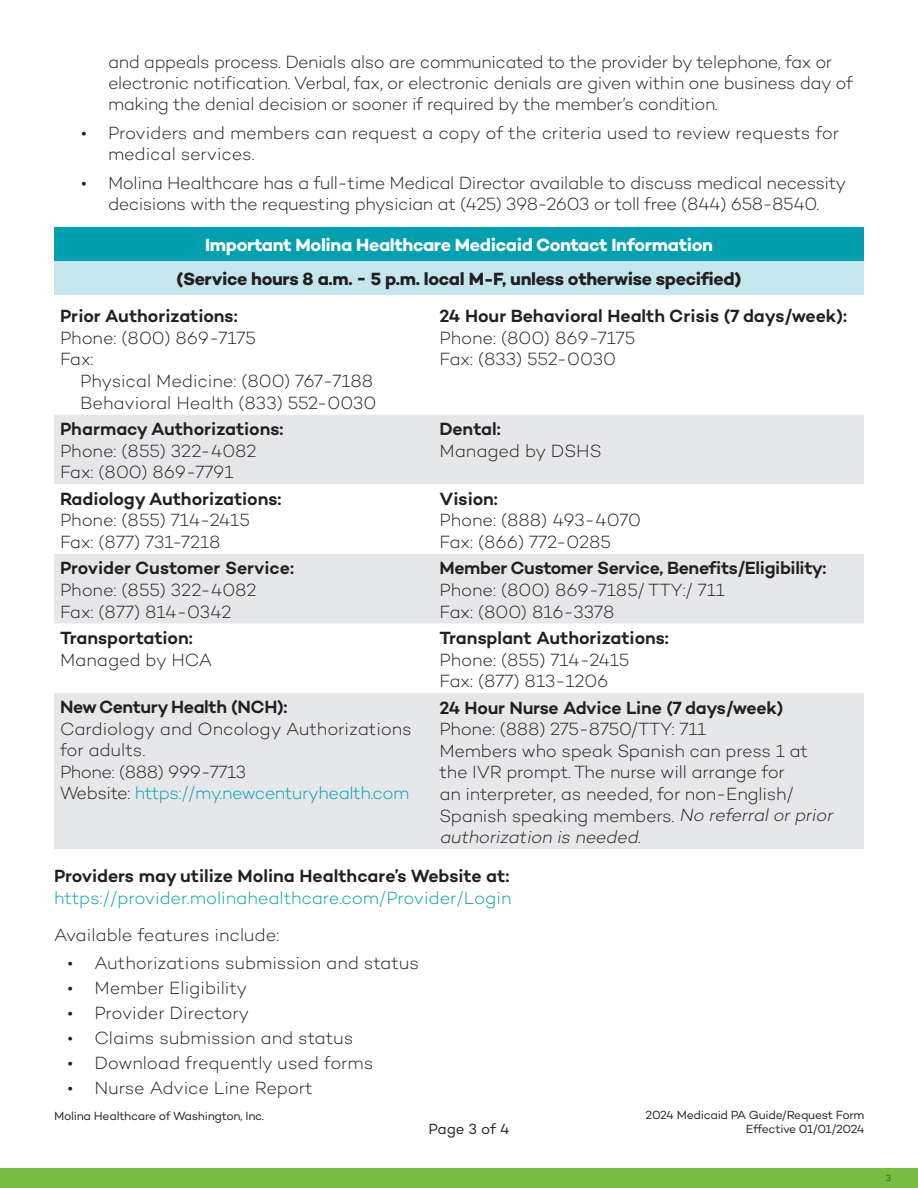
<style>
.page{position:relative;width:918px;height:1188px;background:#fff}
.page>*{position:absolute;margin:0;border:0;box-sizing:border-box;transform-origin:0 0}
.t1{font:300 18px/21.6px "Campton";letter-spacing:-.015em;color:#231f20}
.t2{font:600 18px "Campton";letter-spacing:-.01em;color:#231f20}
.t3{font:300 18px "Campton";letter-spacing:-.015em;color:#00a0b0}
.t4{font:700 18px "Campton";letter-spacing:-.02em;color:#231f20}
.t5{font:700 18px "Campton";letter-spacing:-.02em;color:#fff}
.t6{font:15px "Campton";letter-spacing:-.015em;color:#231f20}
.t7{font:12px/14.4px "Campton";letter-spacing:-.025em;color:#231f20;text-align:right}
.t8{font:300 9px "Campton";color:#231f20}
.s1{color:#231f20}
.s2{font-style:italic}
</style>
<div class="page">
<div style="left:0;top:1168px;width:918px;height:20px;background:#75bd43"></div>
<div style="left:54px;top:261px;width:810px;height:34px;background:#c5e7ec"></div>
<div style="left:54px;top:227px;width:810px;height:34px;background:#00a0b0"></div>
<svg style="left:54px;top:415px;width:810px;height:434px;fill:#e6e7e9"></svg>
<p class="t1" style="left:108px;top:51px;width:746px;line-height:21px">and appeals process. Denials also are communicated to the provider by telephone, fax or electronic notification. Verbal, fax, or electronic denials are given within one business day of making the denial decision or sooner if required by the member’s condition.</p>
<p class="t1" style="left:108px;top:122px;width:733px;text-indent:-27px">• Providers and members can request a copy of the criteria used to review requests for medical services.</p>
<p class="t1" style="left:81px;top:171px;width:767px;text-align:center">• Molina Healthcare has a full-time Medical Director available to discuss medical necessity decisions with the requesting physician at (425) 398-2603 or toll free (844) 658-8540.</p>
<h2 class="t5" style="left:205px;top:233px;width:509px">Important Molina Healthcare Medicaid Contact Information</h2>
<p class="t4" style="left:177px;top:268px;width:566px">(Service hours 8 a.m. - 5 p.m. local M-F, unless otherwise specified)</p>
<h3 class="t2" style="left:60px;top:305px;width:179px">Prior Authorizations:</h3>
<p class="t1" style="left:60px;top:327px;width:197px">Phone: (800) 869-7175</p>
<p class="t1" style="left:60px;top:348px;width:35px">Fax:</p>
<p class="t1" style="left:80px;top:370px;width:294px">Physical Medicine: (800) 767-7188</p>
<p class="t1" style="left:80px;top:391px;width:298px">Behavioral Health (833) 552-0030</p>
<h3 class="t2" style="left:439px;top:305px;width:409px">24 Hour Behavioral Health Crisis (7 days/week):</h3>
<p class="t1" style="left:439px;top:327px;width:197px">Phone: (800) 869-7175</p>
<p class="t1" style="left:439px;top:348px;width:178px">Fax: (833) 552-0030</p>
<h3 class="t2" style="left:60px;top:417px;width:225px">Pharmacy Authorizations:</h3>
<p class="t1" style="left:60px;top:439px;width:198px">Phone: (855) 322-4082</p>
<p class="t1" style="left:60px;top:461px;width:175px">Fax: (800) 869-7791</p>
<h3 class="t2" style="left:60px;top:487px;width:223px">Radiology Authorizations:</h3>
<p class="t1" style="left:60px;top:509px;width:191px">Phone: (855) 714-2415</p>
<p class="t1" style="left:60px;top:531px;width:162px">Fax: (877) 731-7218</p>
<h3 class="t2" style="left:60px;top:557px;width:236px">Provider Customer Service:</h3>
<p class="t1" style="left:60px;top:579px;width:198px">Phone: (855) 322-4082</p>
<p class="t1" style="left:60px;top:600px;width:173px">Fax: (877) 814-0342</p>
<h3 class="t2" style="left:60px;top:626px;width:134px">Transportation:</h3>
<p class="t1" style="left:60px;top:648px;width:154px">Managed by HCA</p>
<h3 class="t2" style="left:439px;top:417px;width:63px">Dental:</h3>
<p class="t1" style="left:439px;top:439px;width:164px">Managed by DSHS</p>
<h3 class="t2" style="left:439px;top:487px;width:60px">Vision:</h3>
<p class="t1" style="left:439px;top:509px;width:203px">Phone: (888) 493-4070</p>
<p class="t1" style="left:439px;top:531px;width:173px">Fax: (866) 772-0285</p>
<h3 class="t2" style="left:439px;top:557px;width:388px">Member Customer Service, Benefits/Eligibility:</h3>
<p class="t1" style="left:439px;top:579px;width:287px">Phone: (800) 869-7185/ TTY:/ 711</p>
<p class="t1" style="left:439px;top:600px;width:177px">Fax: (800) 816-3378</p>
<h3 class="t2" style="left:439px;top:626px;width:231px">Transplant Authorizations:</h3>
<p class="t1" style="left:439px;top:648px;width:191px">Phone: (855) 714-2415</p>
<p class="t1" style="left:439px;top:670px;width:171px">Fax: (877) 813-1206</p>
<h3 class="t2" style="left:60px;top:695px;width:229px">New Century Health (NCH):</h3>
<p class="t1" style="left:60px;top:717px;width:353px">Cardiology and Oncology Authorizations for adults.</p>
<p class="t1" style="left:60px;top:761px;width:188px">Phone: (888) 999-7713</p>
<p class="t3" style="left:60px;top:782px;width:351px"><span class="s1">Website:</span> https://my.newcenturyhealth.com</p>
<h3 class="t2" style="left:439px;top:696px;width:345px">24 Hour Nurse Advice Line (7 days/week)</h3>
<p class="t1" style="left:439px;top:718px;width:268px">Phone: (888) 275-8750/TTY: 711</p>
<p class="t1" style="left:439px;top:739px;width:398px">Members who speak Spanish can press 1 at the IVR prompt. The nurse will arrange for<br>an interpreter, as needed, for non-English/ Spanish speaking members. <span class="s2">No referralorprior authorization is needed.</span></p>
<h3 class="t2" style="left:54px;top:865px;width:457px">Providers may utilize Molina Healthcare’s Website at:</h3>
<p class="t3" style="left:54px;top:887px;width:459px">https://provider.molinahealthcare.com/Provider/Login</p>
<p class="t1" style="left:54px;top:923px;width:227px">Available features include:</p>
<p class="t1" style="left:68px;top:952px;width:353px">• Authorizations submission and status</p>
<p class="t1" style="left:68px;top:977px;width:181px">• Member Eligibility</p>
<p class="t1" style="left:68px;top:1002px;width:183px">• Provider Directory</p>
<p class="t1" style="left:68px;top:1027px;width:288px">• Claims submission and status</p>
<p class="t1" style="left:68px;top:1052px;width:307px">• Download frequently used forms</p>
<p class="t1" style="left:68px;top:1077px;width:247px">• Nurse Advice Line Report</p>
<p class="t7" style="left:54px;top:1108px;width:211px">Molina Healthcare of Washington, Inc.</p>
<p class="t6" style="left:428px;top:1120px;width:83px">Page 3 of 4</p>
<p class="t7" style="left:646px;top:1107px;width:220px">2024 Medicaid PA Guide/Request Form<br>Effective 01/01/2024</p>
<p class="t8" style="left:886px;top:1173px;width:7px">3</p>
</div>
